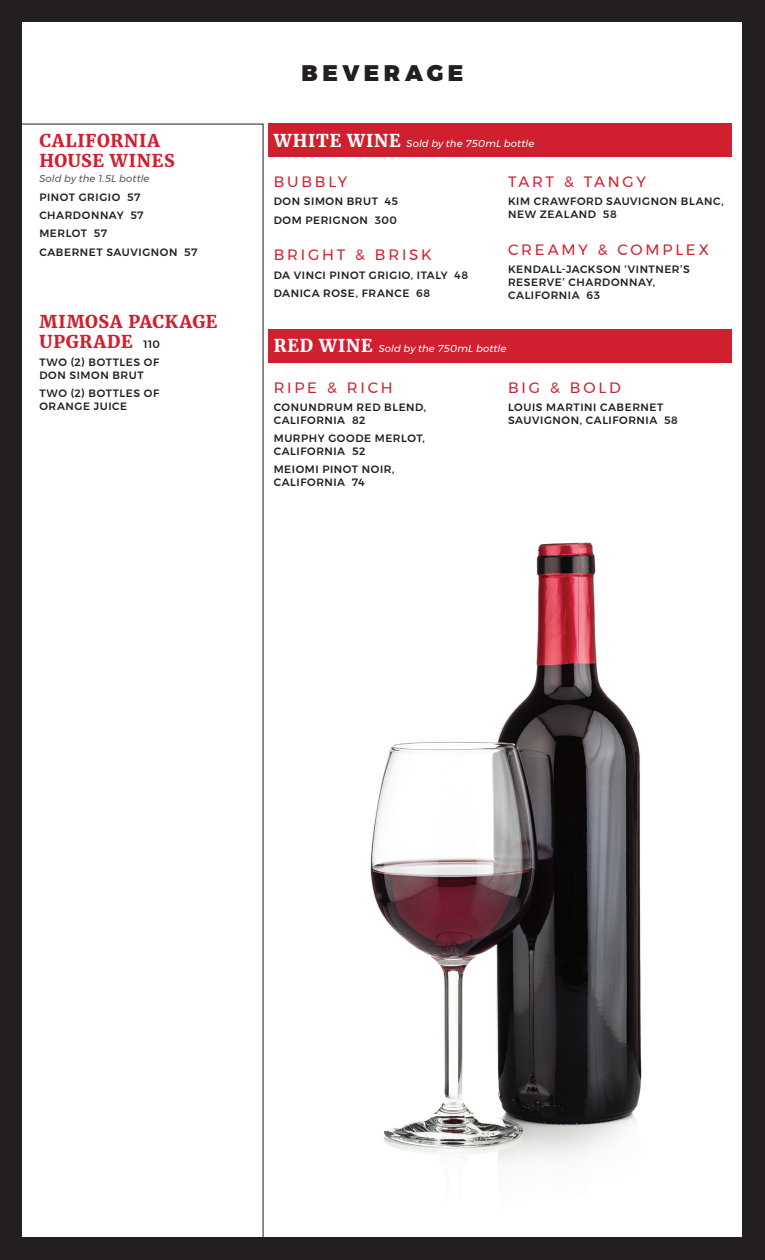
<style>
.page{position:relative;width:765px;height:1260px;background:#231f20}
.page>*{position:absolute;margin:0;border:0;box-sizing:border-box;transform-origin:0 0}
.Section_Dividers{font:900 22.5px "Montserrat";letter-spacing:.205em;color:#231f20}
.Section_Headers{font:900 17.5px/20px "Merriweather";letter-spacing:.04em;color:#d0202f}
.Sub-Section_Header{font:15px "Montserrat";letter-spacing:.185em;color:#d0202f}
.Bev_Items{font:15px "Montserrat";letter-spacing:.185em;color:#d0202f}
.Bev_Items-2{font:500 10.62px/12.8px "Montserrat";letter-spacing:.055em;color:#231f20}
.Section_Header_SPANN{font:italic 10px "Montserrat";color:#fff}
.Bev_Items-3{font:italic 10px "Montserrat";letter-spacing:.005em;color:#57585a}
.s1{font-family:"Montserrat";font-weight:500;font-size:10.62px;color:#231f20}
.s2{font-family:"Merriweather";font-weight:900;font-style:normal;font-size:17.5px}
</style>
<div class="page">
<div style="left:22px;top:22px;width:720px;height:1216px;background:#fff"></div>
<div style="left:268px;top:124px;width:463px;height:33px;background:#d0202f"></div>
<div style="left:268px;top:330px;width:463px;height:33px;background:#d0202f"></div>
<img style="left:370px;top:542px;width:272px;height:624px">
<p class="Section_Headers" style="left:39px;top:130px;width:137px">CALIFORNIA<br>HOUSE WINES</p>
<p class="Bev_Items-3" style="left:39px;top:171px;width:112px">Sold by the 1.5L bottle</p>
<p class="Bev_Items-2" style="left:39px;top:190px;width:103px">PINOT GRIGIO 57</p>
<p class="Bev_Items-2" style="left:39px;top:209px;width:106px">CHARDONNAY 57</p>
<p class="Bev_Items-2" style="left:39px;top:227px;width:69px">MERLOT 57</p>
<p class="Bev_Items-2" style="left:39px;top:246px;width:160px">CABERNET SAUVIGNON 57</p>
<p class="Section_Headers" style="left:39px;top:311px;width:180px">MIMOSA PACKAGE<br>UPGRADE <span class="s1">110</span></p>
<p class="Bev_Items-2" style="left:39px;top:356px;width:121px">TWO (2) BOTTLES OF<br>DON SIMON BRUT</p>
<p class="Bev_Items-2" style="left:39px;top:387px;width:121px">TWO (2) BOTTLES OF<br>ORANGE JUICE</p>
<p class="Section_Dividers" style="left:302px;top:55px;width:163px">BEVERAGE</p>
<p class="Section_Header_SPANN" style="left:274px;top:135px;width:262px"><span class="s2">WHITE WINE</span> Sold by the 750mL bottle</p>
<p class="Sub-Section_Header" style="left:274px;top:170px;width:75px">BUBBLY</p>
<p class="Bev_Items-2" style="left:274px;top:195px;width:126px">DON SIMON BRUT 45</p>
<p class="Bev_Items-2" style="left:274px;top:213px;width:125px">DOM PERIGNON 300</p>
<p class="Sub-Section_Header" style="left:274px;top:244px;width:160px">BRIGHT &amp; BRISK</p>
<p class="Bev_Items-2" style="left:274px;top:269px;width:196px">DA VINCI PINOT GRIGIO, ITALY 48</p>
<p class="Bev_Items-2" style="left:274px;top:287px;width:158px">DANICA ROSE, FRANCE 68</p>
<p class="Bev_Items" style="left:508px;top:170px;width:139px">TART &amp; TANGY</p>
<p class="Bev_Items-2" style="left:508px;top:195px;width:217px">KIM CRAWFORD SAUVIGNON BLANC,<br>NEW ZEALAND 58</p>
<p class="Sub-Section_Header" style="left:508px;top:238px;width:202px">CREAMY &amp; COMPLEX</p>
<p class="Bev_Items-2" style="left:508px;top:263px;width:183px">KENDALL-JACKSON ‘VINTNER’S<br>RESERVE’ CHARDONNAY,<br>CALIFORNIA 63</p>
<p class="Section_Header_SPANN" style="left:274px;top:341px;width:234px"><span class="s2">RED WINE</span> Sold by the 750mL bottle</p>
<p class="Sub-Section_Header" style="left:274px;top:376px;width:121px">RIPE &amp; RICH</p>
<p class="Bev_Items-2" style="left:274px;top:401px;width:154px">CONUNDRUM RED BLEND,<br>CALIFORNIA 82</p>
<p class="Bev_Items-2" style="left:274px;top:432px;width:153px">MURPHY GOODE MERLOT,<br>CALIFORNIA 52</p>
<p class="Bev_Items-2" style="left:274px;top:463px;width:122px">MEIOMI PINOT NOIR,<br>CALIFORNIA 74</p>
<p class="Bev_Items" style="left:508px;top:376px;width:114px">BIG &amp; BOLD</p>
<p class="Bev_Items-2" style="left:508px;top:401px;width:171px">LOUIS MARTINI CABERNET<br>SAUVIGNON, CALIFORNIA 58</p>
</div>
